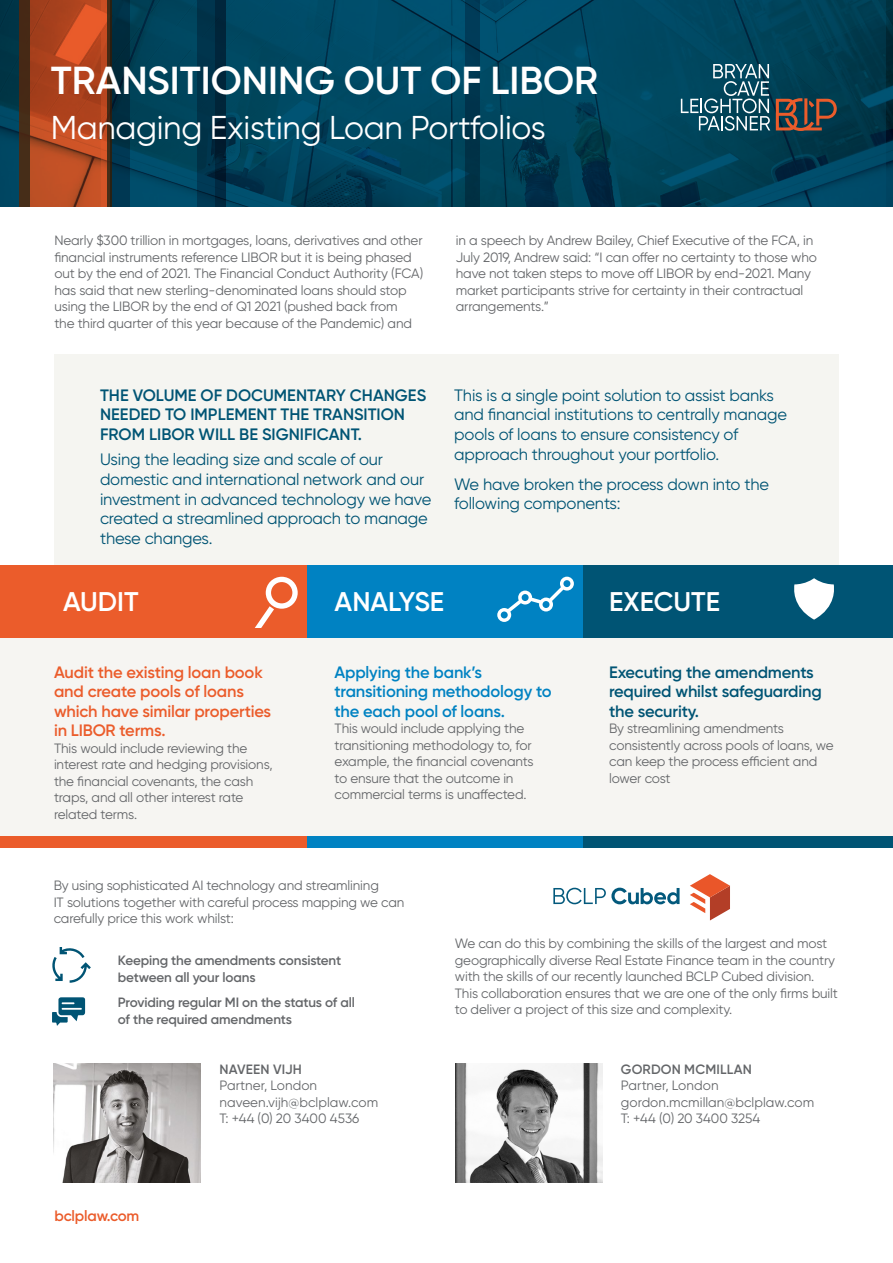
<style>
.page{position:relative;width:893px;height:1263px;background:#fff}
.page>*{position:absolute;margin:0;border:0;box-sizing:border-box;transform-origin:0 0}
.t1{font:600 39px "Gilroy";color:#fff}
.t2{font:33px "Gilroy";letter-spacing:-.01em;color:#fff}
.t3{font:600 27px "Gilroy";color:#fff}
.t4{font:16.5px/19.5px "Gilroy";letter-spacing:-.01em;color:#005474}
.t5{font:600 16.5px/19.5px "Gilroy";letter-spacing:-.005em;color:#005474}
.t6{font:600 16.5px/19.5px "Gilroy";letter-spacing:-.01em;color:#eb5c2b}
.t7{font:600 16.5px/19.5px "Gilroy";letter-spacing:-.01em;color:#0082c2}
.t8{font:600 15px "Gilroy";letter-spacing:-.01em;color:#eb5c2b}
.t9{font:13.5px/16.5px "Gilroy";letter-spacing:-.01em;color:#646669}
.t10{font:600 13.5px/16.5px "Gilroy";letter-spacing:-.01em;color:#646669}
.t11{font:600 13.5px "Gilroy";letter-spacing:.015em;color:#646669}
.t12{font:600 13.5px "Gilroy";letter-spacing:.01em;color:#646669}
</style>
<div class="page">
<div style="left:54px;top:354px;width:785px;height:244px;background:#f5f5f1"></div>
<div style="left:0;top:594px;width:893px;height:248px;background:#f6f5f2"></div>
<div style="left:0;top:565px;width:307px;height:73px;background:#eb5c2b"></div>
<div style="left:307px;top:565px;width:276px;height:73px;background:#0082c2"></div>
<div style="left:583px;top:565px;width:310px;height:73px;background:#005474"></div>
<svg style="left:0;top:0;width:19px;height:206px;background:#003c52"></svg>
<svg style="left:130px;top:0;width:763px;height:206px;background:#00445d"></svg>
<svg style="left:19px;top:0;width:91px;height:206px;background:#a6441f"></svg>
<svg style="left:110px;top:0;width:20px;height:206px;background:#042d3e"></svg>
<div style="left:197px;top:0;width:28px;height:206px;background:#00334a"></div>
<svg style="left:465px;top:0;width:14px;height:206px;background:#00354d"></svg>
<svg style="left:215px;top:0;width:10px;height:206px;fill:#00253a"></svg>
<svg style="left:681px;top:64px;width:89px;height:67px;background:#356b7c"></svg>
<svg style="left:776px;top:98px;width:61px;height:33px;background:#5c4740"></svg>
<svg style="left:794px;top:578px;width:40px;height:42px"></svg>
<svg style="left:255px;top:577px;width:43px;height:50px"></svg>
<svg style="left:497px;top:577px;width:77px;height:45px"></svg>
<svg style="left:52px;top:947px;width:39px;height:36px"></svg>
<svg style="left:52px;top:997px;width:33px;height:29px"></svg>
<svg style="left:690px;top:874px;width:40px;height:46px"></svg>
<svg style="left:553px;top:888px;width:127px;height:16px"></svg>
<div style="left:0;top:837px;width:307px;height:11px;background:#eb5c2b"></div>
<div style="left:307px;top:837px;width:276px;height:11px;background:#0082c2"></div>
<div style="left:583px;top:837px;width:310px;height:11px;background:#005474"></div>
<img style="left:455px;top:1063px;width:147px;height:119px">
<img style="left:53px;top:1063px;width:147px;height:119px">
<h1 class="t1" style="left:51px;top:57px;width:549px">TRANSITIONING OUT OF LIBOR</h1>
<h2 class="t2" style="left:51px;top:108px;width:497px">Managing Existing Loan Portfolios</h2>
<p class="t9" style="left:54px;top:232px;width:370px">Nearly $300 trillion in mortgages, loans, derivatives and other financial instruments reference LIBOR but it is being phased out by the end of 2021. The Financial Conduct Authority (FCA) has said that new sterling-denominated loans should stop using the LIBOR by the end of Q1 2021 (pushed back from<br>the third quarter of this year because of the Pandemic) and</p>
<p class="t5" style="left:100px;top:385px;width:328px">THE VOLUME OF DOCUMENTARY CHANGES<br>NEEDED TO IMPLEMENT THE TRANSITION<br>FROM LIBOR WILL BE SIGNIFICANT.</p>
<p class="t4" style="left:100px;top:450px;width:333px">Using the leading size and scale of our domestic and international network and our investment in advanced technology we have created a streamlined approach to manage these changes.</p>
<p class="t9" style="left:456px;top:232px;width:363px">in a speech by Andrew Bailey, Chief Executive of the FCA, in July 2019, Andrew said: “I can offer no certainty to those who have not taken steps to move off LIBOR by end-2021. Many market participants strive for certainty in their contractual arrangements.”</p>
<p class="t4" style="left:454px;top:385px;width:334px">This is a single point solution to assist banks and financial institutions to centrally manage pools of loans to ensure consistency of approach throughout your portfolio.</p>
<p class="t4" style="left:454px;top:474px;width:316px">We have broken the process down into the following components:</p>
<h3 class="t3" style="left:63px;top:585px;width:77px">AUDIT</h3>
<p class="t6" style="left:54px;top:662px;width:219px">Audit the existing loan book and create pools of loans which have similar properties in LIBOR terms.</p>
<p class="t9" style="left:54px;top:740px;width:220px">This would include reviewing the interest rate and hedging provisions, the financial covenants, the cash traps, and all other interest rate related terms.</p>
<h3 class="t3" style="left:335px;top:585px;width:111px">ANALYSE</h3>
<h3 class="t3" style="left:609px;top:585px;width:112px">EXECUTE</h3>
<p class="t7" style="left:334px;top:662px;width:219px">Applying the bank’s transitioning methodology to the each pool of loans.</p>
<p class="t9" style="left:334px;top:720px;width:201px">This would include applying the transitioning methodology to, for example, the financial covenants to ensure that the outcome in commercial terms is unaffected.</p>
<p class="t5" style="left:609px;top:662px;width:214px">Executing the amendments required whilst safeguarding the security.</p>
<p class="t9" style="left:609px;top:720px;width:226px">By streamlining amendments consistently across pools of loans, we can keep the process efficient and lower cost</p>
<p class="t9" style="left:54px;top:877px;width:352px">By using sophisticated AI technology and streamlining<br>IT solutions together with careful process mapping we can carefully price this work whilst:</p>
<p class="t10" style="left:118px;top:952px;width:225px">Keeping the amendments consistent between all your loans</p>
<p class="t10" style="left:118px;top:994px;width:239px">Providing regular MI on the status of all of the required amendments</p>
<p class="t8" style="left:54px;top:1206px;width:87px">bclplaw.com</p>
<p class="t12" style="left:219px;top:1061px;width:84px">NAVEEN VIJH</p>
<p class="t9" style="left:219px;top:1077px;width:160px">Partner, London naveen.vijh@bclplaw.com<br>T: +44 (0) 20 3400 4536</p>
<p class="t9" style="left:455px;top:935px;width:385px">We can do this by combining the skills of the largest and most geographically diverse Real Estate Finance team in the country with the skills of our recently launched BCLP Cubed division.<br>This collaboration ensures that we are one of the only firms built to deliver a project of this size and complexity.</p>
<p class="t11" style="left:621px;top:1061px;width:133px">GORDON MCMILLAN</p>
<p class="t9" style="left:621px;top:1077px;width:195px">Partner, London gordon.mcmillan@bclplaw.com<br>T: +44 (0) 20 3400 3254</p>
</div>
